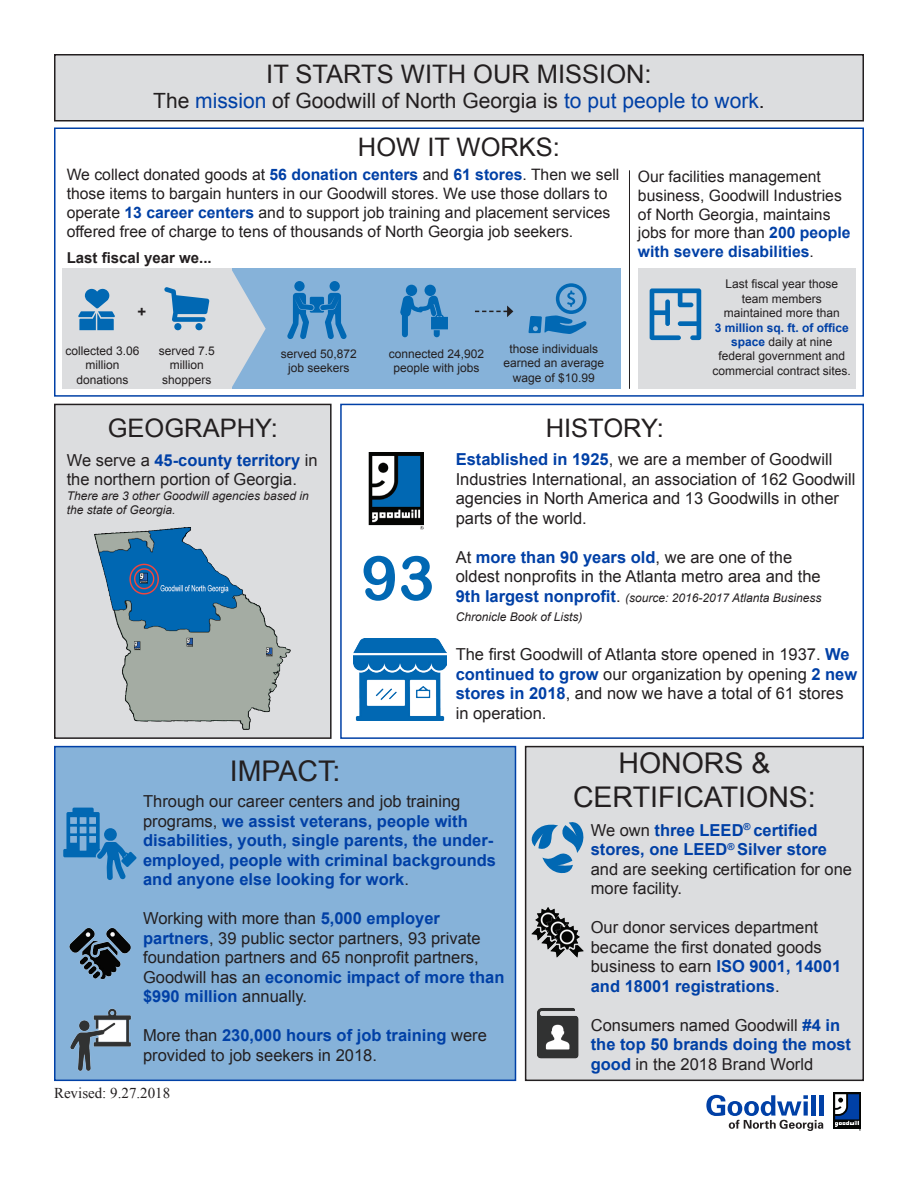
<style>
.page{position:relative;width:918px;height:1188px;background:#fff}
.page>*{position:absolute;margin:0;border:0;box-sizing:border-box;transform-origin:0 0}
.t1{font:61.5px "Arial Rounded MT Bold";color:#0168b3}
.t2{font:28.5px "Arial";color:#231f20}
.t3{font:25.5px "Arial";color:#231f20}
.t4{font:21px "Arial";color:#231f20}
.t5{font:16.5px/19.5px "Arial";color:#231f20}
.t6{font:700 16.5px/19.5px "Arial";color:#0040a6}
.t7{font:15.75px/18.9px "Arial";color:#231f20}
.t8{font:700 15px "Arial";color:#231f20}
.t9{font:15px "Times New Roman";color:#231f20}
.t10{font:12px/14.4px "Arial";color:#231f20;text-align:center}
.t11{font:italic 12px/19.5px "Arial";color:#231f20}
.t12{font:700 12px/14.4px "Arial";color:#0040a6;text-align:center}
.s1{color:#0040a6}
.s2{font-weight:700;color:#0040a6}
.s3{font-weight:400;color:#231f20}
.s4{font-weight:700;font-style:normal;font-size:16.5px;color:#0040a6}
.s5{font-style:normal;font-size:16.5px}
</style>
<div class="page">
<div style="left:62px;top:269px;width:170px;height:120px;background:#dcdddf"></div>
<div style="left:638px;top:269px;width:217px;height:120px;background:#dcdddf"></div>
<div style="left:232px;top:269px;width:389px;height:120px;background:#86b2d9"></div>
<div style="left:55px;top:55px;width:808px;height:66px;background:#dcdddf"></div>
<div style="left:54px;top:54px;width:810px;height:68px;border:2px solid #231f20"></div>
<div style="left:54px;top:128px;width:810px;height:269px;border:2px solid #0040a6"></div>
<div style="left:340px;top:404px;width:524px;height:335px;border:2px solid #0040a6"></div>
<div style="left:54px;top:746px;width:462px;height:335px;background:#86b2d9;border:2px solid #0040a6"></div>
<div style="left:526px;top:747px;width:337px;height:333px;background:#dcdddf"></div>
<div style="left:525px;top:746px;width:339px;height:335px;border:2px solid #231f20"></div>
<div style="left:55px;top:404px;width:276px;height:334px;background:#dcdddf"></div>
<div style="left:54px;top:404px;width:278px;height:335px;border:2px solid #231f20"></div>
<img style="left:94px;top:527px;width:197px;height:203px">
<div style="left:833px;top:1092px;width:28px;height:37px;background:#040503"></div>
<svg style="left:835px;top:1094px;width:26px;height:37px"></svg>
<svg style="left:706px;top:1095px;width:117px;height:36px"></svg>
<hr style="left:629px;top:170px;width:1px;height:219px;background:#231f20">
<svg style="left:232px;top:270px;width:34px;height:117px"></svg>
<img style="left:537px;top:1008px;width:42px;height:51px">
<img style="left:70px;top:1008px;width:61px;height:63px">
<img style="left:69px;top:928px;width:62px;height:52px">
<img style="left:531px;top:907px;width:24px;height:34px">
<img style="left:540px;top:913px;width:25px;height:37px">
<img style="left:550px;top:921px;width:34px;height:37px">
<img style="left:353px;top:639px;width:93px;height:81px">
<img style="left:368px;top:453px;width:56px;height:76px">
<svg style="left:475px;top:306px;width:38px;height:11px"></svg>
<svg style="left:78px;top:289px;width:37px;height:41px"></svg>
<svg style="left:164px;top:287px;width:45px;height:43px"></svg>
<div style="left:294px;top:281px;width:11px;height:10px;background:#0168b3;border-radius:50%"></div>
<div style="left:330px;top:281px;width:10px;height:10px;background:#0168b3;border-radius:50%"></div>
<svg style="left:287px;top:293px;width:60px;height:46px"></svg>
<div style="left:406px;top:285px;width:11px;height:11px;background:#0168b3;border-radius:50%"></div>
<div style="left:425px;top:285px;width:11px;height:11px;background:#0168b3;border-radius:50%"></div>
<svg style="left:400px;top:296px;width:48px;height:41px"></svg>
<svg style="left:528px;top:283px;width:59px;height:51px"></svg>
<svg style="left:650px;top:288px;width:51px;height:52px"></svg>
<svg style="left:63px;top:808px;width:73px;height:72px"></svg>
<svg style="left:531px;top:822px;width:53px;height:52px"></svg>
<p class="t3" style="left:266px;top:57px;width:387px">IT STARTS WITH OUR MISSION:</p>
<p class="t4" style="left:153px;top:87px;width:613px">The <span class="s1">mission</span> of Goodwill of North Georgia is <span class="s1">to put people to work</span>.</p>
<p class="t3" style="left:358px;top:130px;width:204px">HOW IT WORKS:</p>
<p class="t7" style="left:67px;top:165px;width:554px">We collect donated goods at <span class="s2">56 donation centers</span> and <span class="s2">61 stores</span>. Then we sell those items to bargain hunters in our Goodwill stores. We use those dollars to operate <span class="s2">13 career centers</span> and to support job training and placement services offered free of charge to tens of thousands of North Georgia job seekers.</p>
<p class="t8" style="left:67px;top:247px;width:147px">Last fiscal year we...</p>
<p class="t8" style="left:138px;top:302px;width:10px">+</p>
<p class="t10" style="left:65px;top:344px;width:76px">collected 3.06 million</p>
<p class="t10" style="left:76px;top:373px;width:54px">donations</p>
<p class="t10" style="left:159px;top:344px;width:58px">served 7.5</p>
<p class="t10" style="left:170px;top:358px;width:35px">million</p>
<p class="t10" style="left:162px;top:373px;width:51px">shoppers</p>
<p class="t10" style="left:281px;top:347px;width:78px">served 50,872</p>
<p class="t10" style="left:288px;top:361px;width:63px">job seekers</p>
<p class="t10" style="left:389px;top:347px;width:97px">connected 24,902 people with jobs</p>
<p class="t10" style="left:504px;top:342px;width:102px">those individuals earned an average wage of $10.99</p>
<p class="t7" style="left:638px;top:167px;width:214px">Our facilities management business, Goodwill Industries of North Georgia, maintains jobs for more than <span class="s2">200 people with severe disabilities</span>.</p>
<p class="t10" style="left:725px;top:277px;width:114px">Last fiscal year those team members</p>
<p class="t10" style="left:724px;top:306px;width:118px">maintained more than</p>
<p class="t12" style="left:715px;top:321px;width:136px">3 million sq. ft. of office space <span class="s3">daily at nine</span></p>
<p class="t10" style="left:713px;top:349px;width:140px">federal government and commercial contract sites.</p>
<p class="t3" style="left:108px;top:412px;width:172px">GEOGRAPHY:</p>
<p class="t5" style="left:67px;top:450px;width:252px">We serve a <span class="s2">45-county territory</span> in the northern portion of Georgia.</p>
<p class="t11" style="left:67px;top:489px;width:244px;line-height:14.4px">There are 3 other Goodwill agencies based in the state of Georgia.</p>
<p class="t1" style="left:362px;top:542px;width:75px">93</p>
<p class="t3" style="left:546px;top:412px;width:120px">HISTORY:</p>
<p class="t5" style="left:456px;top:450px;width:401px"><span class="s2">Established in 1925</span>, we are a member of Goodwill Industries International, an association of 162 Goodwill agencies in North America and 13 Goodwills in other parts of the world.</p>
<p class="t6" style="left:456px;top:548px;width:338px"><span class="s3">At</span> more than 90 years old<span class="s3">, we are one of the</span></p>
<p class="t5" style="left:456px;top:567px;width:367px">oldest nonprofits in the Atlanta metro area and the</p>
<p class="t11" style="left:456px;top:588px;width:367px"><span class="s4">9th largest nonprofit</span><span class="s5">.</span> (source: 2016-2017 Atlanta Business<br>Chronicle Book of Lists)</p>
<p class="t5" style="left:456px;top:645px;width:403px">The first Goodwill of Atlanta store opened in 1937. <span class="s2">We continued to grow</span> our organization by opening <span class="s2">2 new stores in 2018</span>, and now we have a total of 61 stores in operation.</p>
<p class="t2" style="left:230px;top:752px;width:112px">IMPACT:</p>
<p class="t2" style="left:618px;top:744px;width:154px">HONORS &amp;</p>
<p class="t2" style="left:573px;top:778px;width:244px">CERTIFICATIONS:</p>
<p class="t6" style="left:143px;top:792px;width:355px"><span class="s3">Through our career centers and job training programs,</span> we assist veterans, people with disabilities, youth, single parents, the under&shy;employed, people with criminal backgrounds and anyone else looking for work<span class="s3">.</span></p>
<p class="t5" style="left:143px;top:909px;width:298px">Working with more than <span class="s2">5,000 employer</span></p>
<p class="t5" style="left:143px;top:928px;width:363px"><span class="s2">partners</span>, 39 public sector partners, 93 private foundation partners and 65 nonprofit partners, Goodwill has an <span class="s2">economic impact of more than $990 million</span> annually.</p>
<p class="t6" style="left:143px;top:1026px;width:345px"><span class="s3">More than</span> 230,000 hours of job training <span class="s3">were</span></p>
<p class="t5" style="left:143px;top:1045px;width:235px">provided to job seekers in 2018.</p>
<p class="t5" style="left:591px;top:820px;width:263px">We own <span class="s2">three LEED</span><sup>®</sup> <span class="s2">certified stores, one LEED</span><sup>®</sup> <span class="s2">Silver store </span>and are seeking certification for one more facility.</p>
<p class="t5" style="left:591px;top:918px;width:229px">Our donor services department</p>
<p class="t5" style="left:591px;top:937px;width:233px">became the first donated goods</p>
<p class="t6" style="left:591px;top:957px;width:252px"><span class="s3">business to earn</span> ISO 9001, 14001 and 18001 registrations<span class="s3">.</span></p>
<p class="t5" style="left:591px;top:1015px;width:262px">Consumers named Goodwill <span class="s2">#4 in the top 50 brands doing the most good</span> in the 2018 Brand World</p>
<p class="t9" style="left:54px;top:1083px;width:118px">Revised: 9.27.2018</p>
</div>
